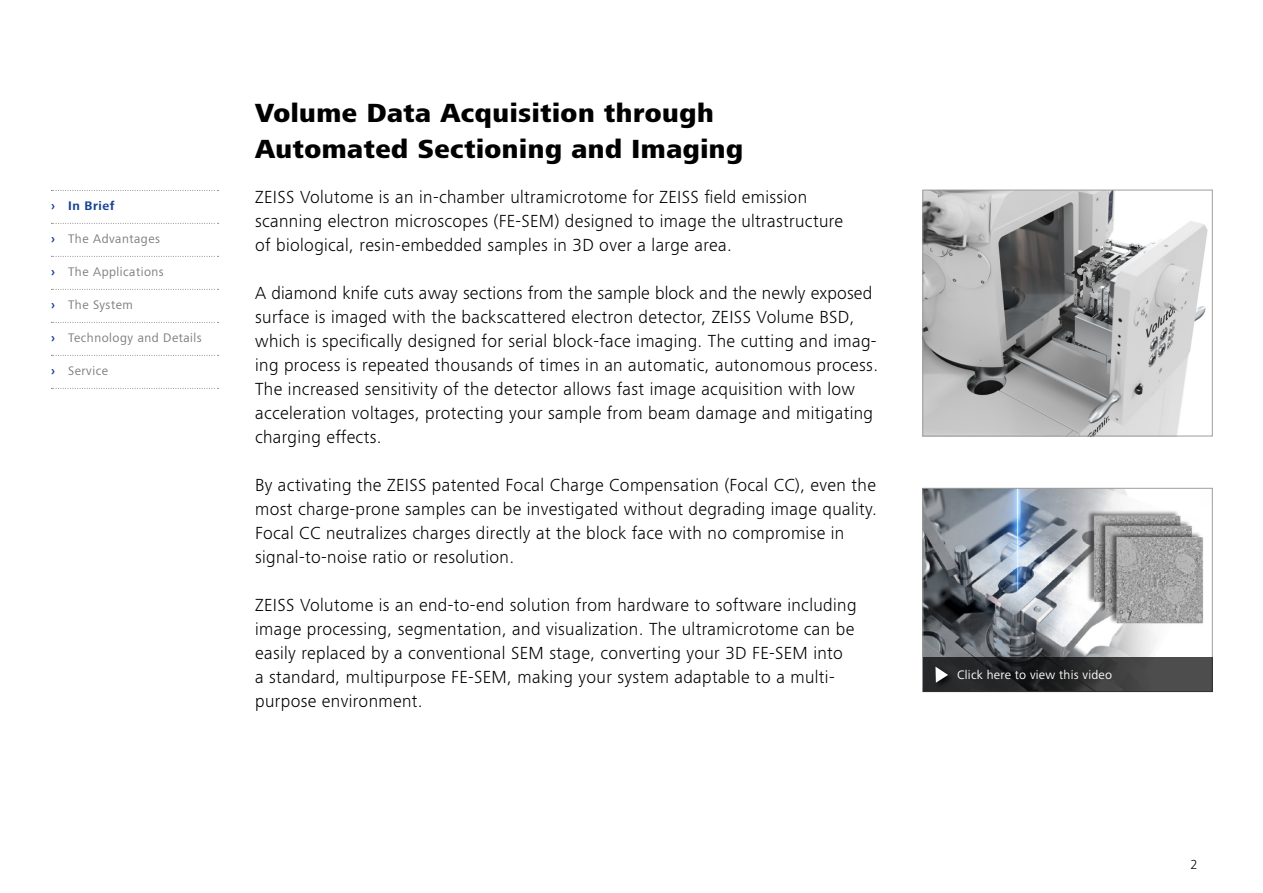
<style>
.page{position:relative;width:1263px;height:893px;background:#fff}
.page>*{position:absolute;margin:0;border:0;box-sizing:border-box;transform-origin:0 0}
.t1{font:800 27px/36px "ZEISS Frutiger Next W1 G";letter-spacing:.02em;color:#000}
.t2{font:300 18px/24px "ZEISS Frutiger Next W1 G";letter-spacing:.02em;color:#000}
.t3{font:300 13.5px "ZEISS Frutiger Next W1 G";color:#000}
.t4{font:12.75px "ZEISS Frutiger Next W1 G";letter-spacing:.04em;color:#7c7b7b}
.t5{font:12.75px "Zeiss Frutiger Next Pro";letter-spacing:.02em;color:#fff}
.t6{font:700 12.75px "ZEISS Frutiger Next W1 G";letter-spacing:.04em;color:#164194}
.s1{font-weight:700;color:#164194}
</style>
<div class="page">
<img style="left:924px;top:192px;width:284px;height:242px">
<div style="left:922px;top:190px;width:290px;height:246px;border:1px solid #9d9d9c"></div>
<img style="left:924px;top:490px;width:286px;height:168px">
<div style="left:922px;top:488px;width:290px;height:204px;border:1px solid #9d9d9c"></div>
<svg style="left:923px;top:658px;width:289px;height:34px;background:#323233"></svg>
<div style="left:934px;top:665px;width:21px;height:25px;background:#272829"></div>
<svg style="left:935px;top:667px;width:13px;height:16px"></svg>
<svg style="left:51px;top:190px;width:168px;height:1px"></svg>
<svg style="left:51px;top:223px;width:168px;height:1px"></svg>
<svg style="left:51px;top:256px;width:168px;height:1px"></svg>
<svg style="left:51px;top:289px;width:168px;height:1px"></svg>
<svg style="left:51px;top:322px;width:168px;height:1px"></svg>
<svg style="left:51px;top:355px;width:168px;height:1px"></svg>
<svg style="left:51px;top:388px;width:168px;height:1px"></svg>
<p class="t6" style="left:51px;top:197px;width:65px">› In Brief</p>
<p class="t4" style="left:51px;top:230px;width:111px"><span class="s1">›</span> The Advantages</p>
<p class="t4" style="left:51px;top:263px;width:114px"><span class="s1">›</span> The Applications</p>
<p class="t4" style="left:51px;top:296px;width:83px"><span class="s1">›</span> The System</p>
<p class="t4" style="left:51px;top:329px;width:152px"><span class="s1">›</span> Technology and Details</p>
<p class="t4" style="left:51px;top:362px;width:59px"><span class="s1">›</span> Service</p>
<h1 class="t1" style="left:255px;top:93px;width:490px">Volume Data Acquisition through<br>Automated Sectioning and Imaging</h1>
<p class="t2" style="left:255px;top:184px;width:589px">ZEISS Volutome is an in-chamber ultramicrotome for ZEISS field emission scanning electron microscopes (FE-SEM) designed to image the ultrastructure of biological, resin-embedded samples in 3D over a large area.</p>
<p class="t2" style="left:255px;top:280px;width:624px">A diamond knife cuts away sections from the sample block and the newly exposed surface is imaged with the backscattered electron detector, ZEISS Volume BSD, which is specifically designed for serial block-face imaging. The cutting and imag&shy;ing process is repeated thousands of times in an automatic, autonomous process.<br>The increased sensitivity of the detector allows fast image acquisition with low acceleration voltages, protecting your sample from beam damage and mitigating charging effects.</p>
<p class="t2" style="left:255px;top:472px;width:623px">By activating the ZEISS patented Focal Charge Compensation (Focal CC), even the most charge-prone samples can be investigated without degrading image quality.<br>Focal CC neutralizes charges directly at the block face with no compromise in signal-to-noise ratio or resolution.</p>
<p class="t2" style="left:255px;top:592px;width:603px">ZEISS Volutome is an end-to-end solution from hardware to software including image processing, segmentation, and visualization. The ultramicrotome can be easily replaced by a conventional SEM stage, converting your 3D FE-SEM into<br>a standard, multipurpose FE-SEM, making your system adaptable to a multi&shy;purpose environment.</p>
<p class="t5" style="left:957px;top:668px;width:156px">Click here to view this video</p>
<p class="t3" style="left:1190px;top:855px;width:9px">2</p>
</div>
